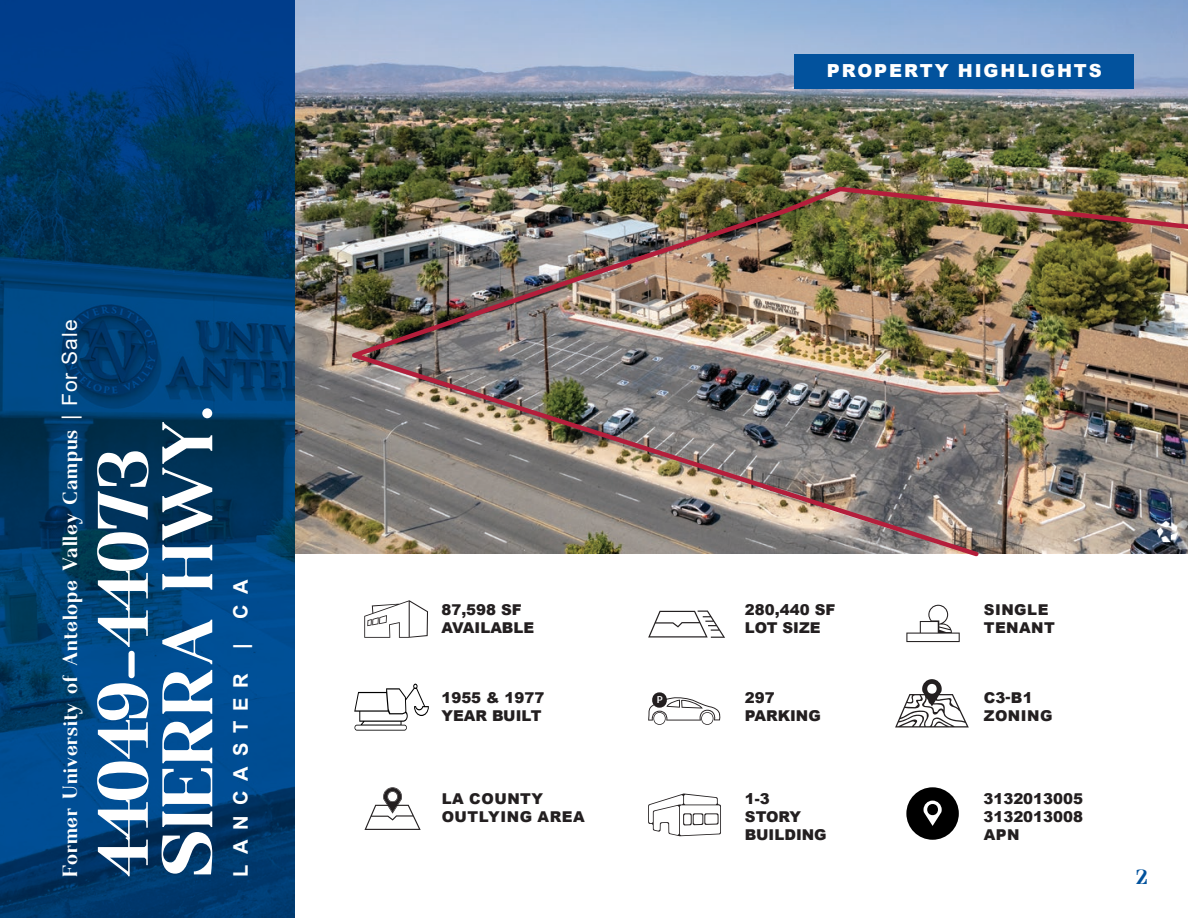
<style>
.page{position:relative;width:1188px;height:918px;background:#fff}
.page>*{position:absolute;margin:0;border:0;box-sizing:border-box;transform-origin:0 0}
.t1{font:62.4px/64.5px "Agne";color:#fff}
.t2{font:700 20.1px "Arial";letter-spacing:.495em;color:#fff}
.t3{font:18px "Agne";letter-spacing:.05em;color:#fff}
.t4{font:900 18px "Arial";letter-spacing:.105em;color:#fff}
.t5{font:18px "Agne";color:#02529d}
.t6{font:900 15px/17.9px "Arial";color:#231f20}
.t7{font:900 15px/17.9px "Arial";letter-spacing:.035em;color:#231f20}
.t8{font:700 9.6px "Lato";color:#fff}
.s1{font-family:"Arial";font-size:21px}
</style>
<div class="page">
<img style="left:294px;top:0;width:894px;height:553px">
<img style="left:0;top:0;width:294px;height:918px">
<div style="left:795px;top:54px;width:339px;height:34px;background:#02529d"></div>
<svg style="left:364px;top:600px;width:64px;height:38px"></svg>
<svg style="left:648px;top:611px;width:77px;height:27px"></svg>
<svg style="left:648px;top:692px;width:73px;height:33px"></svg>
<svg style="left:906px;top:605px;width:54px;height:37px"></svg>
<svg style="left:354px;top:684px;width:75px;height:47px"></svg>
<svg style="left:895px;top:679px;width:74px;height:48px"></svg>
<svg style="left:906px;top:787px;width:53px;height:53px"></svg>
<div style="left:927px;top:804px;width:11px;height:11px;background:#000;border-radius:50%"></div>
<svg style="left:365px;top:787px;width:56px;height:43px"></svg>
<img style="left:340px;top:184px;width:848px;height:373px">
<img style="left:1158px;top:522px;width:20px;height:19px">
<svg style="left:648px;top:794px;width:73px;height:42px"></svg>
<p class="t3" style="left:57px;top:877px;width:559px;rotate:-90deg">Former University of Antelope Valley Campus <span class="s1">| For Sale</span></p>
<h1 class="t1" style="left:91px;top:877px;width:472px;rotate:-90deg">44049-44073<br>SIERRA HWY.</h1>
<h2 class="t2" style="left:227px;top:877px;width:299px;rotate:-90deg">LANCASTER | CA</h2>
<p class="t4" style="left:827px;top:58px;width:276px">PROPERTY HIGHLIGHTS</p>
<p class="t6" style="left:441px;top:601px;width:94px">87,598 SF<br>AVAILABLE</p>
<p class="t6" style="left:745px;top:601px;width:92px">280,440 SF<br>LOT SIZE</p>
<p class="t7" style="left:984px;top:601px;width:73px">SINGLE<br>TENANT</p>
<p class="t6" style="left:441px;top:688px;width:104px">1955 &amp; 1977<br>YEAR BUILT</p>
<p class="t7" style="left:984px;top:688px;width:70px">C3-B1<br>ZONING</p>
<p class="t6" style="left:745px;top:688px;width:77px">297<br>PARKING</p>
<p class="t8" style="left:657px;top:693px;width:7px">P</p>
<p class="t7" style="left:442px;top:789px;width:145px">LA COUNTY<br>OUTLYING AREA</p>
<p class="t6" style="left:745px;top:789px;width:83px">1-3<br>STORY<br>BUILDING</p>
<p class="t6" style="left:983px;top:789px;width:101px;text-align:justify">3132013005<br>3132013008<br>APN</p>
<p class="t5" style="left:1136px;top:864px;width:13px">2</p>
</div>
